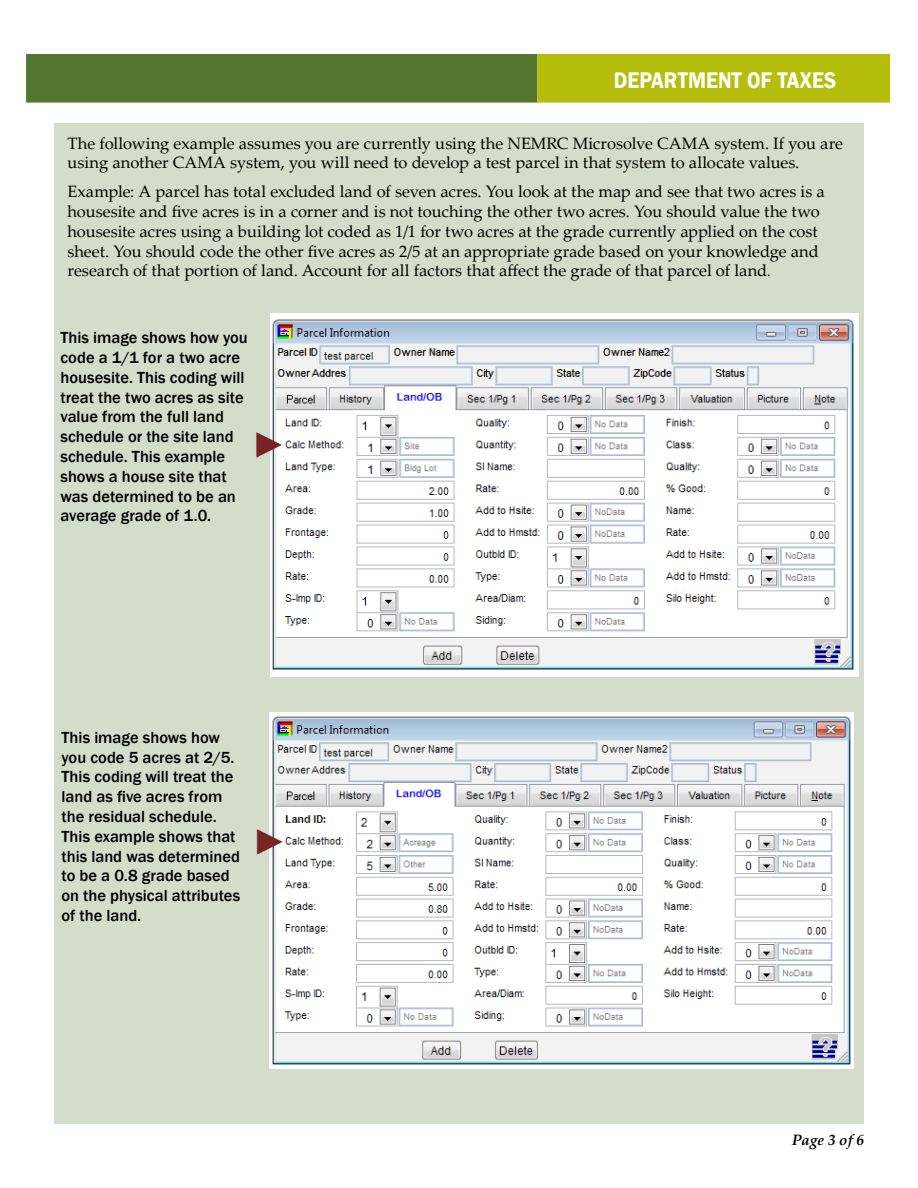
<style>
.page{position:relative;width:918px;height:1188px;background:#fff}
.page>*{position:absolute;margin:0;border:0;box-sizing:border-box;transform-origin:0 0}
.t1{font:500 36px "Franklin Gothic";color:#782327}
.t2{font:600 23.25px "Franklin Gothic";color:#fff;scale:.9 1}
.t3{font:16.5px/19.8px "Palatino Linotype";letter-spacing:-.005em;color:#000}
.t4{font:500 16.5px/19.8px "Franklin Gothic";color:#000}
.t5{font:italic 700 15px "Palatino Linotype";letter-spacing:.005em;color:#000}
</style>
<div class="page">
<div style="left:54px;top:123px;width:810px;height:1001px;background:#d4ddcb"></div>
<div style="left:26px;top:54px;width:511px;height:49px;background:#557630;border:2px solid #557630"></div>
<div style="left:537px;top:54px;width:353px;height:49px;background:#b5bf0b;border:2px solid #b5bf0b"></div>
<img style="left:271px;top:314px;width:588px;height:363px">
<img style="left:269px;top:713px;width:585px;height:355px">
<h2 class="t2" style="left:614px;top:66px;width:249px">DEPARTMENT OF TAXES</h2>
<p class="t3" style="left:68px;top:133px;width:777px">The following example assumes you are currently using the NEMRC Microsolve CAMA system. If you are using another CAMA system, you will need to develop a test parcel in that system to allocate values.</p>
<p class="t3" style="left:68px;top:181px;width:759px">Example: A parcel has total excluded land of seven acres. You look at the map and see that two acres is a housesite and five acres is in a corner and is not touching the other two acres. You should value the two housesite acres using a building lot coded as 1/1 for two acres at the grade currently applied on the cost sheet. You should code the other five acres as 2/5 at an appropriate grade based on your knowledge and research of that portion of land. Account for all factors that affect the grade of that parcel of land.</p>
<p class="t4" style="left:60px;top:328px;width:189px">This image shows how you code a 1/1 for a two acre housesite. This coding will treat the two acres as site value from the full land schedule or the site land schedule. This example shows a house site that was determined to be an average grade of 1.0.</p>
<h1 class="t1" style="left:252px;top:423px;width:37px">►</h1>
<p class="t4" style="left:62px;top:727px;width:180px">This image shows how you code 5 acres at 2/5.<br>This coding will treat the land as five acres from the residual schedule.<br>This example shows that this land was determined to be a 0.8 grade based on the physical attributes of the land.</p>
<h1 class="t1" style="left:252px;top:820px;width:37px">►</h1>
<p class="t5" style="left:792px;top:1129px;width:74px">Page 3 of 6</p>
</div>
